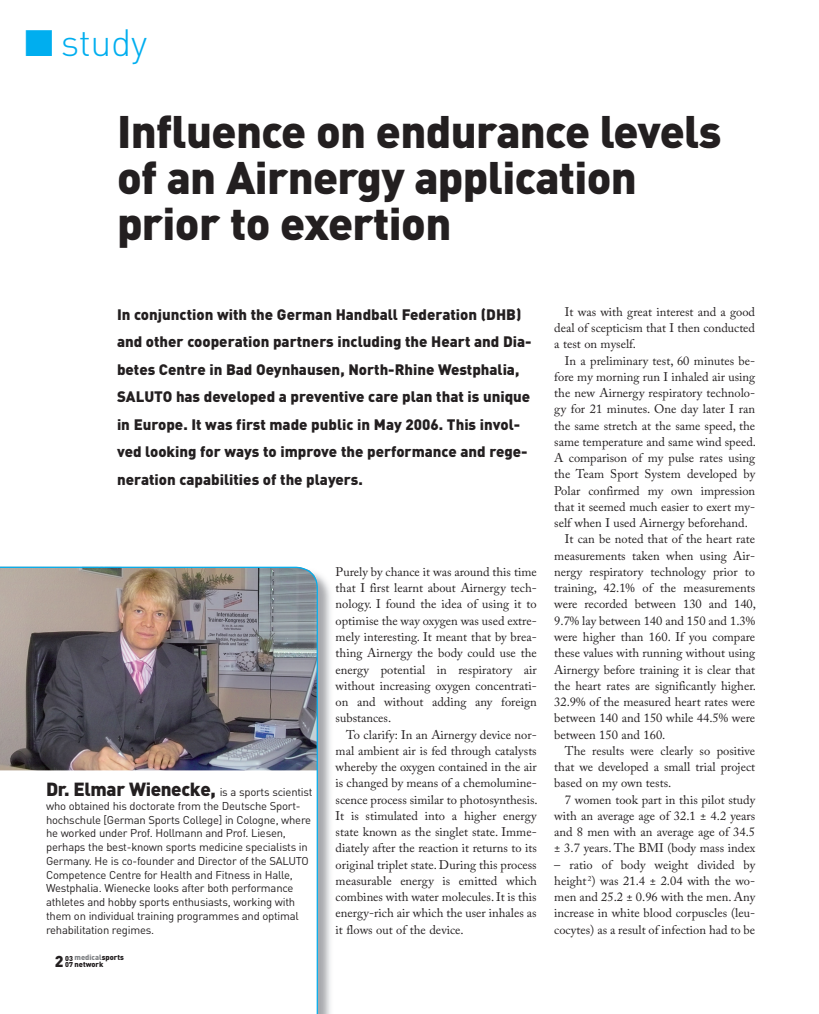
<style>
.page{position:relative;width:819px;height:1014px;background:#fff}
.page>*{position:absolute;margin:0;border:0;box-sizing:border-box;transform-origin:0 0}
.t1{font:900 45px/46.2px "DIN";letter-spacing:-.015em;color:#231f20}
.t2{font:300 37.5px "DIN";letter-spacing:-.01em;color:#00aeef}
.t3{font:900 15.62px "DIN";color:#231f20}
.t4{font:900 15px/27.5px "DIN";color:#231f20}
.t5{font:12.5px/16.2px "Adobe Caslon Pro";color:#231f20;text-align:justify}
.t6{font:11.25px/13.8px "DIN";letter-spacing:-.02em;color:#231f20}
.t7{font:900 7.5px "DIN";color:#808285}
.t8{font:900 7.5px "DIN";color:#231f20}
.t9{font:900 7px "DIN";color:#231f20}
.s1{font-weight:900;font-size:18.75px}
.s2{color:#231f20}
.s3{font-size:7px}
</style>
<div class="page">
<img style="left:318px;top:574px;width:13px;height:439px">
<svg style="left:0;top:566px;width:318px;height:447px"></svg>
<h2 class="t2" style="left:25px;top:20px;width:124px">■ study</h2>
<h1 class="t1" style="left:117px;top:106px;width:606px">Influence on endurance levels of an Airnergy application prior to exertion</h1>
<p class="t4" style="left:117px;top:300px;width:416px">In conjunction with the German Handball Federation (DHB) and other cooperation partners including the Heart and Dia&shy;betes Centre in Bad Oeynhausen, North-Rhine Westphalia, SALUTO has developed a preventive care plan that is unique in Europe. It was first made public in May 2006. This invol&shy;ved looking for ways to improve the performance and rege&shy;neration capabilities of the players.</p>
<p class="t6" style="left:46px;top:785px;width:268px"><span class="s1">Dr. Elmar Wienecke,</span> is a sports scientist who obtained his doctorate from the Deutsche Sport&shy;hochschule [German Sports College] in Cologne, where he worked under Prof. Hollmann and Prof. Liesen, perhaps the best-known sports medicine specialists in Germany. He is co-founder and Director of the SALUTO Competence Centre for Health and Fitness in Halle, Westphalia. Wienecke looks after both performance athletes and hobby sports enthusiasts, working with them on individual training programmes and optimal rehabilitation regimes.</p>
<p class="t7" style="left:74px;top:952px;width:51px">medical<span class="s2">sports</span></p>
<p class="t3" style="left:55px;top:950px;width:10px">2</p>
<p class="t9" style="left:65px;top:953px;width:9px">03</p>
<p class="t8" style="left:65px;top:959px;width:40px"><span class="s3">07</span> network</p>
<p class="t5" style="left:335px;top:563px;width:203px">Purely by chance it was around this time that I first learnt about Airnergy tech&shy;nology. I found the idea of using it to optimise the way oxygen was used extre&shy;mely interesting. It meant that by brea&shy;thing Airnergy the body could use the energy potential in respiratory air without increasing oxygen concentrati&shy;on and without adding any foreign substances.</p>
<p class="t5" style="left:335px;top:726px;width:203px;text-indent:11px">To clarify: In an Airnergy device nor&shy;mal ambient air is fed through catalysts whereby the oxygen contained in the air is changed by means of a chemolumine&shy;scence process similar to photosynthesis.<br>It is stimulated into a higher energy state known as the singlet state. Imme&shy;diately after the reaction it returns to its original triplet state. During this process measurable energy is emitted which combines with water molecules. It is this energy-rich air which the user inhales as it flows out of the device.</p>
<p class="t5" style="left:554px;top:303px;width:202px;text-indent:11px">It was with great interest and a good deal of scepticism that I then conducted a test on myself.</p>
<p class="t5" style="left:565px;top:352px;width:192px">In a preliminary test, 60 minutes be-</p>
<p class="t5" style="left:554px;top:368px;width:202px">fore my morning run I inhaled air using</p>
<p class="t5" style="left:554px;top:384px;width:202px">the new Airnergy respiratory technolo-</p>
<p class="t5" style="left:554px;top:401px;width:202px">gy for 21 minutes. One day later I ran</p>
<p class="t5" style="left:554px;top:417px;width:202px">the same stretch at the same speed, the</p>
<p class="t5" style="left:554px;top:433px;width:203px">same temperature and same wind speed.</p>
<p class="t5" style="left:554px;top:449px;width:202px">A comparison of my pulse rates using</p>
<p class="t5" style="left:554px;top:466px;width:202px">the Team Sport System developed by</p>
<p class="t5" style="left:554px;top:482px;width:202px">Polar confirmed my own impression</p>
<p class="t5" style="left:554px;top:498px;width:202px">that it seemed much easier to exert my-</p>
<p class="t5" style="left:554px;top:514px;width:195px">self when I used Airnergy beforehand.</p>
<p class="t5" style="left:565px;top:531px;width:192px">It can be noted that of the heart rate</p>
<p class="t5" style="left:554px;top:547px;width:202px">measurements taken when using Air-</p>
<p class="t5" style="left:554px;top:563px;width:202px">nergy respiratory technology prior to</p>
<p class="t5" style="left:554px;top:579px;width:202px">training, 42.1% of the measurements</p>
<p class="t5" style="left:554px;top:596px;width:203px">were recorded between 130 and 140,</p>
<p class="t5" style="left:554px;top:612px;width:202px">9.7% lay between 140 and 150 and 1.3%</p>
<p class="t5" style="left:554px;top:628px;width:202px">were higher than 160. If you compare</p>
<p class="t5" style="left:554px;top:644px;width:202px">these values with running without using</p>
<p class="t5" style="left:554px;top:661px;width:202px">Airnergy before training it is clear that</p>
<p class="t5" style="left:554px;top:677px;width:203px">the heart rates are significantly higher.</p>
<p class="t5" style="left:554px;top:693px;width:202px">32.9% of the measured heart rates were</p>
<p class="t5" style="left:554px;top:709px;width:202px">between 140 and 150 while 44.5% were</p>
<p class="t5" style="left:554px;top:726px;width:113px">between 150 and 160.</p>
<p class="t5" style="left:565px;top:742px;width:192px">The results were clearly so positive</p>
<p class="t5" style="left:554px;top:758px;width:202px">that we developed a small trial project</p>
<p class="t5" style="left:554px;top:774px;width:118px">based on my own tests.</p>
<p class="t5" style="left:565px;top:791px;width:192px">7 women took part in this pilot study</p>
<p class="t5" style="left:554px;top:807px;width:202px">with an average age of 32.1 ± 4.2 years</p>
<p class="t5" style="left:554px;top:823px;width:202px">and 8 men with an average age of 34.5</p>
<p class="t5" style="left:554px;top:839px;width:202px">± 3.7 years. The BMI (body mass index</p>
<p class="t5" style="left:554px;top:856px;width:202px">– ratio of body weight divided by height <sup>2</sup>) was 21.4 ± 2.04 with the wo&shy;men and 25.2 ± 0.96 with the men. Any increase in white blood corpuscles (leu&shy;cocytes) as a result of infection had to be</p>
</div>
